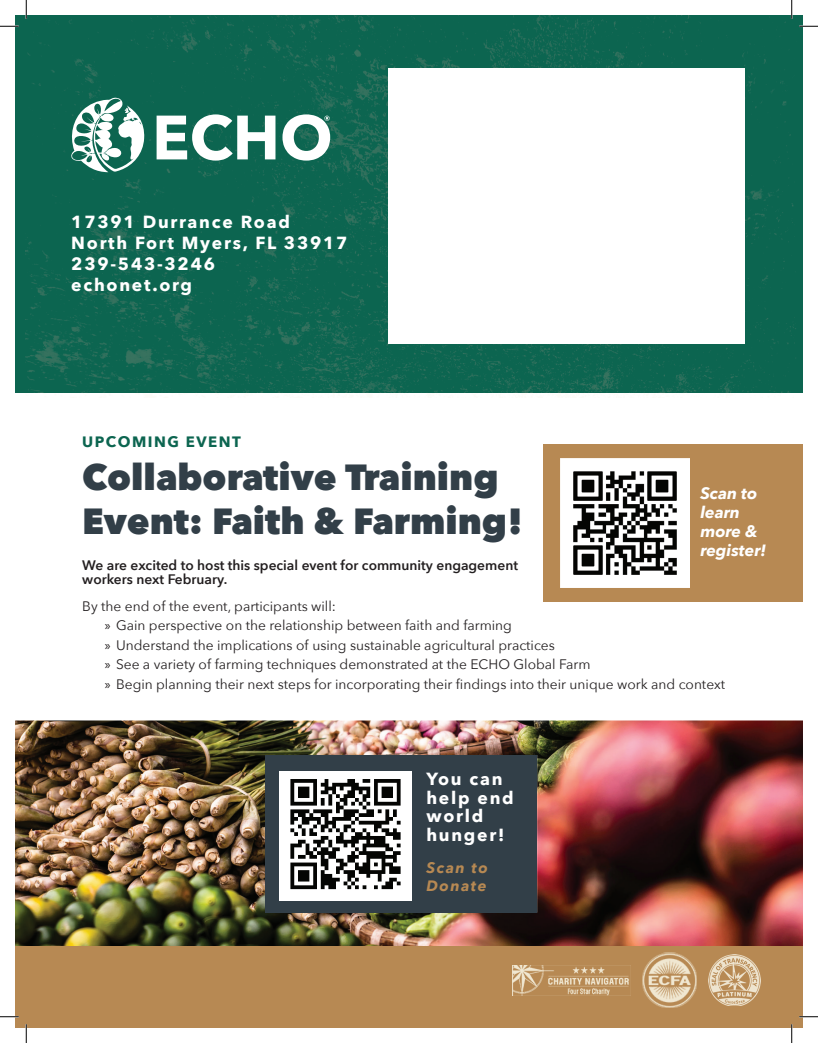
<style>
.page{position:relative;width:818px;height:1043px;background:#fff}
.page>*{position:absolute;margin:0;border:0;box-sizing:border-box;transform-origin:0 0}
.t1{font:800 36.25px/43.8px "Avenir Next";color:#323f48}
.t2{font:700 17.5px/21px "Avenir Next";letter-spacing:.1em;color:#fff}
.t3{font:italic 700 16.25px/18.8px "Avenir Next";color:#fff}
.t4{font:700 15px "Avenir Next";letter-spacing:.1em;color:#0c6550}
.t5{font:italic 700 15px/18px "Avenir Next";letter-spacing:.1em;color:#b78953}
.t6{font:13.75px/19.4px "Avenir Next";color:#231f20}
.t7{font:600 13.75px/13.8px "Avenir Next";color:#231f20}
.s1{font-family:"Myriad Pro"}
</style>
<div class="page">
<div style="left:543px;top:444px;width:259px;height:157px;background:#b78953"></div>
<div style="left:15px;top:15px;width:787px;height:378px;background:#0c6550"></div>
<img style="left:26px;top:15px;width:770px;height:378px">
<svg style="left:157px;top:114px;width:118px;height:47px"></svg>
<svg style="left:282px;top:114px;width:48px;height:47px"></svg>
<svg style="left:71px;top:98px;width:74px;height:74px"></svg>
<div style="left:388px;top:69px;width:357px;height:275px;background:#fff"></div>
<img style="left:15px;top:720px;width:787px;height:226px">
<div style="left:266px;top:755px;width:271px;height:157px;background:#323f48"></div>
<img style="left:280px;top:771px;width:131px;height:129px">
<div style="left:15px;top:946px;width:787px;height:82px;background:#b78953"></div>
<img style="left:642px;top:952px;width:54px;height:55px">
<img style="left:513px;top:965px;width:117px;height:30px">
<img style="left:708px;top:954px;width:52px;height:51px">
<img style="left:560px;top:458px;width:129px;height:129px">
<svg style="left:0;top:25px;width:19px;height:2px"></svg>
<svg style="left:799px;top:25px;width:19px;height:2px"></svg>
<svg style="left:0;top:1016px;width:19px;height:1px"></svg>
<svg style="left:799px;top:1015px;width:19px;height:2px"></svg>
<svg style="left:25px;top:0;width:2px;height:19px"></svg>
<svg style="left:25px;top:1024px;width:2px;height:18px"></svg>
<svg style="left:790px;top:0;width:2px;height:19px"></svg>
<svg style="left:791px;top:1024px;width:1px;height:18px"></svg>
<p class="t2" style="left:71px;top:211px;width:278px">17391 Durrance Road<br>North Fort Myers, FL 33917<br>239-543-3246<br>echonet.org</p>
<p class="t4" style="left:82px;top:428px;width:160px">UPCOMING EVENT</p>
<h1 class="t1" style="left:82px;top:455px;width:442px">Collaborative Training<br>Event: Faith &amp; Farming!</h1>
<p class="t7" style="left:82px;top:558px;width:437px">We are excited to host this special event for community engagement workers next February.</p>
<p class="t6" style="left:105px;top:596px;width:621px;text-indent:-22px">By the end of the event, participants will:<br><span class="s1">»</span> Gain perspective on the relationship between faith and farming<br><span class="s1">»</span> Understand the implications of using sustainable agricultural practices<br><span class="s1">»</span> See a variety of farming techniques demonstrated at the ECHO Global Farm<br><span class="s1">»</span> Begin planning their next steps for incorporating their findings into their unique work and context</p>
<p class="t3" style="left:700px;top:484px;width:67px">Scan to learn more &amp; register!</p>
<p class="t2" style="left:426px;top:769px;width:89px;line-height:18.8px">You can help end world hunger!</p>
<p class="t5" style="left:426px;top:858px;width:63px">Scan to<br>Donate</p>
</div>
